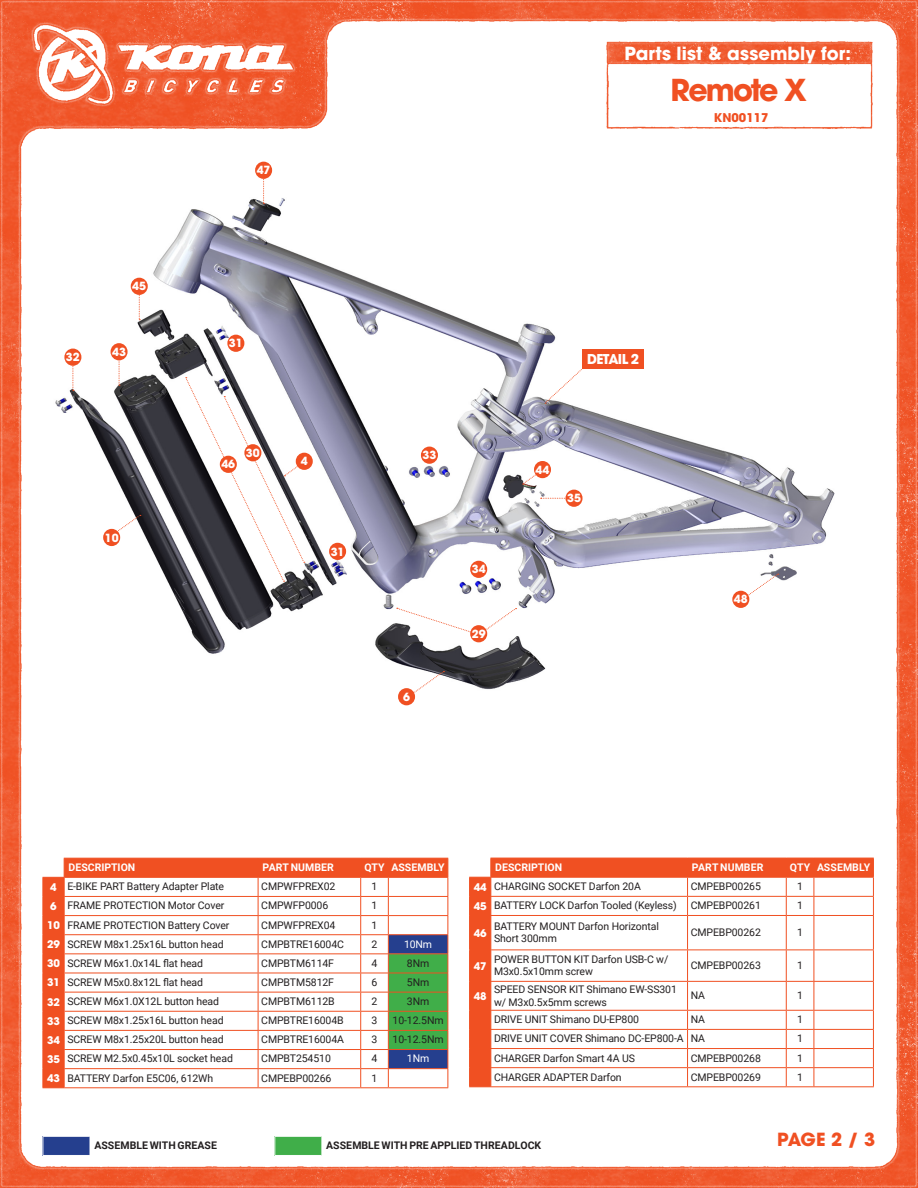
<style>
.page{position:relative;width:918px;height:1188px;background:#fff}
.page>*{position:absolute;margin:0;border:0;box-sizing:border-box;transform-origin:0 0}
.t1{font:700 30px "ITC Avant Garde Pro";letter-spacing:-.06em;color:#f05022}
.t2{font:700 18px "ITC Avant Garde Pro";letter-spacing:.005em;color:#fff}
.t3{font:700 18px "ITC Avant Garde Pro";color:#f05022}
.t4{font:700 13.5px "ITC Avant Garde Pro";letter-spacing:-.045em;color:#fff}
.t5{font:700 12px "ITC Avant Garde Pro";color:#f05022}
.t6{font:700 11.25px "ITC Avant Garde Pro";color:#fff}
.t7{font:10.5px/12.6px "Roboto";letter-spacing:-.01em;color:#231f20}
.t8{font:700 10.5px "Roboto";color:#fff}
.t9{font:700 10.5px "Roboto";color:#231f20}
.t10{font:700 10.5px "ITC Avant Garde Pro";color:#fff}
.t11{font:10.5px "Roboto";letter-spacing:-.01em;color:#fff}
</style>
<div class="page">
<img style="left:0;top:0;width:918px;height:1188px">
<p class="t6" style="left:66px;top:350px;width:15px">32</p>
<p class="t6" style="left:132px;top:279px;width:15px">45</p>
<p class="t6" style="left:112px;top:344px;width:15px">43</p>
<p class="t6" style="left:105px;top:530px;width:15px">10</p>
<p class="t6" style="left:257px;top:163px;width:15px">47</p>
<h2 class="t2" style="left:624px;top:41px;width:228px">Parts list &amp; assembly for:</h2>
<h1 class="t1" style="left:671px;top:70px;width:138px">Remote X</h1>
<p class="t5" style="left:714px;top:110px;width:56px">KN00117</p>
<p class="t6" style="left:229px;top:336px;width:15px">31</p>
<p class="t6" style="left:221px;top:457px;width:15px">46</p>
<p class="t6" style="left:246px;top:445px;width:15px">30</p>
<p class="t6" style="left:301px;top:454px;width:8px">4</p>
<p class="t6" style="left:331px;top:544px;width:15px">31</p>
<p class="t6" style="left:423px;top:448px;width:15px">33</p>
<p class="t6" style="left:403px;top:689px;width:8px">6</p>
<p class="t6" style="left:472px;top:562px;width:15px">34</p>
<p class="t6" style="left:472px;top:626px;width:15px">29</p>
<p class="t4" style="left:587px;top:350px;width:54px">DETAIL 2</p>
<p class="t6" style="left:536px;top:462px;width:15px">44</p>
<p class="t6" style="left:567px;top:491px;width:15px">35</p>
<p class="t6" style="left:734px;top:592px;width:15px">48</p>
<p class="t8" style="left:69px;top:860px;width:68px">DESCRIPTION</p>
<p class="t8" style="left:263px;top:860px;width:73px">PART NUMBER</p>
<p class="t8" style="left:364px;top:860px;width:22px">QTY</p>
<p class="t8" style="left:391px;top:860px;width:55px">ASSEMBLY</p>
<p class="t10" style="left:50px;top:880px;width:8px">4</p>
<p class="t7" style="left:67px;top:880px;width:158px">E-BIKE PART Battery Adapter Plate</p>
<p class="t7" style="left:261px;top:880px;width:76px">CMPWFPREX02</p>
<p class="t7" style="left:372px;top:880px;width:7px">1</p>
<p class="t10" style="left:50px;top:899px;width:8px">6</p>
<p class="t7" style="left:67px;top:899px;width:159px">FRAME PROTECTION Motor Cover</p>
<p class="t7" style="left:261px;top:899px;width:69px">CMPWFP0006</p>
<p class="t7" style="left:372px;top:899px;width:7px">1</p>
<p class="t10" style="left:47px;top:918px;width:14px">10</p>
<p class="t7" style="left:67px;top:918px;width:164px">FRAME PROTECTION Battery Cover</p>
<p class="t7" style="left:261px;top:918px;width:76px">CMPWFPREX04</p>
<p class="t7" style="left:372px;top:918px;width:7px">1</p>
<p class="t10" style="left:47px;top:937px;width:14px">29</p>
<p class="t7" style="left:67px;top:937px;width:158px">SCREW M8x1.25x16L button head</p>
<p class="t7" style="left:261px;top:937px;width:84px">CMPBTRE16004C</p>
<p class="t7" style="left:372px;top:937px;width:7px">2</p>
<p class="t11" style="left:404px;top:937px;width:30px">10Nm</p>
<p class="t10" style="left:47px;top:956px;width:14px">30</p>
<p class="t7" style="left:67px;top:956px;width:137px">SCREW M6x1.0x14L flat head</p>
<p class="t7" style="left:261px;top:956px;width:74px">CMPBTM6114F</p>
<p class="t7" style="left:372px;top:956px;width:7px">4</p>
<p class="t7" style="left:407px;top:956px;width:24px">8Nm</p>
<p class="t10" style="left:47px;top:976px;width:14px">31</p>
<p class="t7" style="left:67px;top:976px;width:137px">SCREW M5x0.8x12L flat head</p>
<p class="t7" style="left:261px;top:976px;width:74px">CMPBTM5812F</p>
<p class="t7" style="left:372px;top:976px;width:7px">6</p>
<p class="t7" style="left:407px;top:976px;width:24px">5Nm</p>
<p class="t10" style="left:47px;top:995px;width:14px">32</p>
<p class="t7" style="left:67px;top:995px;width:153px">SCREW M6x1.0X12L button head</p>
<p class="t7" style="left:261px;top:995px;width:75px">CMPBTM6112B</p>
<p class="t7" style="left:372px;top:995px;width:7px">2</p>
<p class="t7" style="left:407px;top:995px;width:24px">3Nm</p>
<p class="t10" style="left:47px;top:1014px;width:14px">33</p>
<p class="t7" style="left:67px;top:1014px;width:158px">SCREW M8x1.25x16L button head</p>
<p class="t7" style="left:261px;top:1014px;width:84px">CMPBTRE16004B</p>
<p class="t7" style="left:372px;top:1014px;width:7px">3</p>
<p class="t7" style="left:393px;top:1014px;width:52px">10-12.5Nm</p>
<p class="t10" style="left:47px;top:1033px;width:14px">34</p>
<p class="t7" style="left:67px;top:1033px;width:158px">SCREW M8x1.25x20L button head</p>
<p class="t7" style="left:261px;top:1033px;width:84px">CMPBTRE16004A</p>
<p class="t7" style="left:372px;top:1033px;width:7px">3</p>
<p class="t7" style="left:393px;top:1033px;width:52px">10-12.5Nm</p>
<p class="t10" style="left:47px;top:1052px;width:14px">35</p>
<p class="t7" style="left:67px;top:1052px;width:167px">SCREW M2.5x0.45x10L socket head</p>
<p class="t7" style="left:261px;top:1052px;width:71px">CMPBT254510</p>
<p class="t7" style="left:372px;top:1052px;width:7px">4</p>
<p class="t11" style="left:407px;top:1051px;width:24px">1Nm</p>
<p class="t10" style="left:47px;top:1071px;width:14px">43</p>
<p class="t7" style="left:67px;top:1071px;width:147px">BATTERY Darfon E5C06, 612Wh</p>
<p class="t7" style="left:261px;top:1071px;width:72px">CMPEBP00266</p>
<p class="t7" style="left:372px;top:1071px;width:7px">1</p>
<p class="t8" style="left:495px;top:859px;width:68px">DESCRIPTION</p>
<p class="t8" style="left:692px;top:859px;width:73px">PART NUMBER</p>
<p class="t8" style="left:790px;top:859px;width:22px">QTY</p>
<p class="t8" style="left:817px;top:859px;width:55px">ASSEMBLY</p>
<p class="t10" style="left:474px;top:880px;width:14px">44</p>
<p class="t7" style="left:494px;top:880px;width:148px">CHARGING SOCKET Darfon 20A</p>
<p class="t7" style="left:691px;top:880px;width:72px">CMPEBP00265</p>
<p class="t7" style="left:797px;top:880px;width:7px">1</p>
<p class="t10" style="left:474px;top:899px;width:14px">45</p>
<p class="t7" style="left:494px;top:899px;width:184px">BATTERY LOCK Darfon Tooled (Keyless)</p>
<p class="t7" style="left:691px;top:899px;width:72px">CMPEBP00261</p>
<p class="t7" style="left:797px;top:899px;width:7px">1</p>
<p class="t10" style="left:474px;top:926px;width:14px">46</p>
<p class="t7" style="left:494px;top:919px;width:166px">BATTERY MOUNT Darfon Horizontal<br>Short 300mm</p>
<p class="t7" style="left:691px;top:926px;width:72px">CMPEBP00262</p>
<p class="t7" style="left:797px;top:926px;width:7px">1</p>
<p class="t10" style="left:474px;top:959px;width:14px">47</p>
<p class="t7" style="left:494px;top:952px;width:176px">POWER BUTTON KIT Darfon USB-C w/<br>M3x0.5x10mm screw</p>
<p class="t7" style="left:691px;top:959px;width:72px">CMPEBP00263</p>
<p class="t7" style="left:797px;top:959px;width:7px">1</p>
<p class="t10" style="left:474px;top:989px;width:14px">48</p>
<p class="t7" style="left:494px;top:982px;width:184px">SPEED SENSOR KIT Shimano EW-SS301 w/ M3x0.5x5mm screws</p>
<p class="t7" style="left:691px;top:989px;width:16px">NA</p>
<p class="t7" style="left:797px;top:989px;width:7px">1</p>
<p class="t7" style="left:494px;top:1013px;width:147px">DRIVE UNIT Shimano DU-EP800</p>
<p class="t7" style="left:691px;top:1013px;width:16px">NA</p>
<p class="t7" style="left:797px;top:1013px;width:7px">1</p>
<p class="t7" style="left:494px;top:1032px;width:191px">DRIVE UNIT COVER Shimano DC-EP800-A</p>
<p class="t7" style="left:691px;top:1032px;width:16px">NA</p>
<p class="t7" style="left:797px;top:1032px;width:7px">1</p>
<p class="t7" style="left:494px;top:1051px;width:142px">CHARGER Darfon Smart 4A US</p>
<p class="t7" style="left:691px;top:1051px;width:72px">CMPEBP00268</p>
<p class="t7" style="left:797px;top:1051px;width:7px">1</p>
<p class="t7" style="left:494px;top:1070px;width:129px">CHARGER ADAPTER Darfon</p>
<p class="t7" style="left:691px;top:1070px;width:72px">CMPEBP00269</p>
<p class="t7" style="left:797px;top:1070px;width:7px">1</p>
<p class="t9" style="left:94px;top:1138px;width:124px">ASSEMBLE WITH GREASE</p>
<p class="t9" style="left:326px;top:1138px;width:216px">ASSEMBLE WITH PRE APPLIED THREADLOCK</p>
<h2 class="t3" style="left:777px;top:1127px;width:100px">PAGE 2 / 3</h2>
</div>
